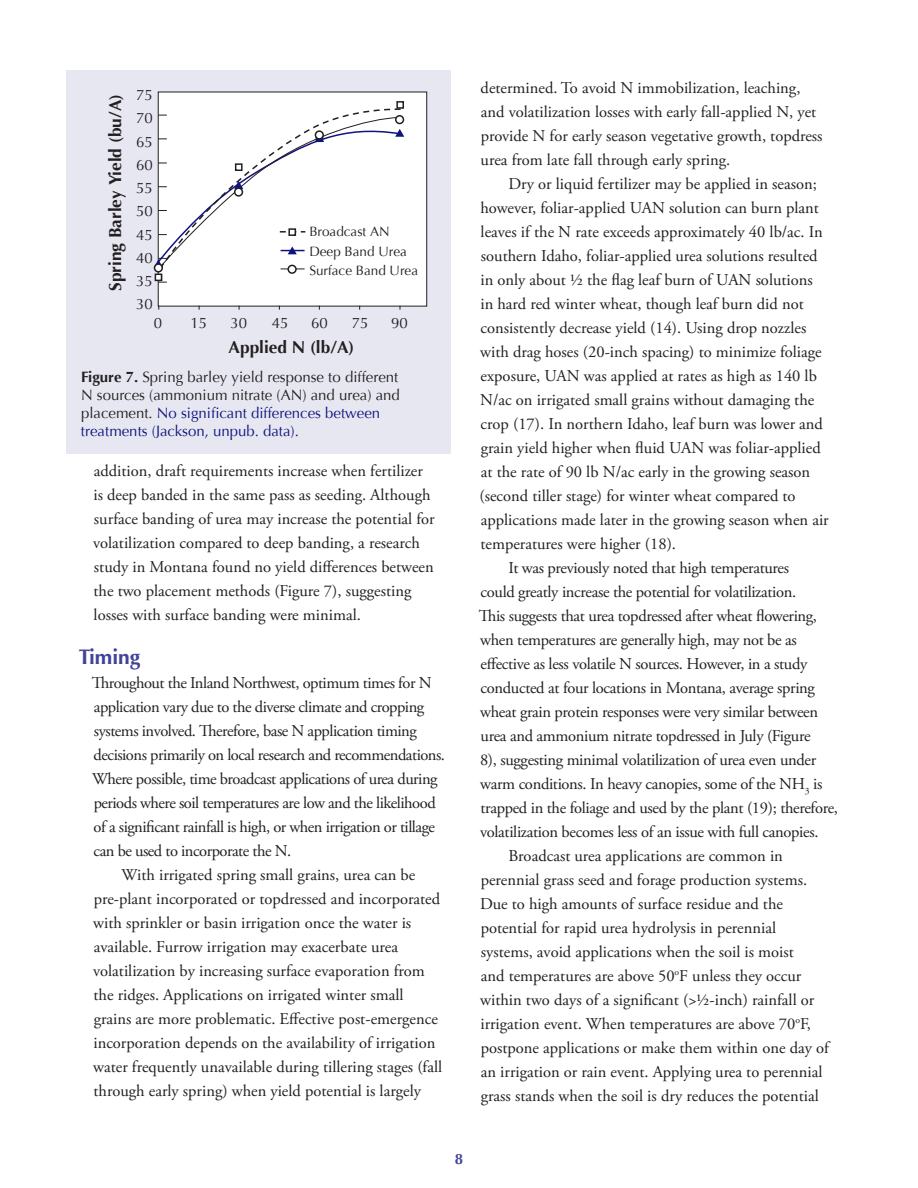
<style>
.page{position:relative;width:918px;height:1188px;background:#fff}
.page>*{position:absolute;margin:0;border:0;box-sizing:border-box;transform-origin:0 0}
.t1{font:700 21px "Optima";color:#404398}
.t2{font:700 17.25px "Optima";color:#231f20}
.t3{font:16.5px/24px "Adobe Garamond Pro";color:#231f20}
.t4{font:16.5px "Adobe Garamond Pro";letter-spacing:-.02em;color:#231f20}
.t5{font:16.5px "Adobe Garamond Pro";letter-spacing:-.03em;color:#231f20}
.t6{font:15px/23.2px "Optima";color:#231f20;text-align:justify}
.t7{font:700 15px "Optima";color:#404398}
.t8{font:13.5px/19.2px "Optima";color:#231f20}
.s1{font-weight:700}
.s2{color:#10147e}
</style>
<div class="page">
<div style="left:67px;top:70px;width:384px;height:384px;background:#e7e7f2"></div>
<div style="left:158px;top:92px;width:269px;height:214px;background:#fff"></div>
<div style="left:158px;top:92px;width:269px;height:214px;border:1px solid #231f20"></div>
<div style="left:396px;top:101px;width:8px;height:8px;border:2px solid #231f20"></div>
<svg style="left:154px;top:102px;width:250px;height:181px"></svg>
<p class="t2" style="left:105px;top:291px;width:198px;rotate:-90deg">Spring Barley Yield (bu/A)</p>
<p class="t6" style="left:136px;top:84px;width:18px">75<br>70<br>65<br>60<br>55<br>50<br>45<br>40<br>35<br>30</p>
<p class="t8" style="left:309px;top:222px;width:110px">Broadcast AN<br>Deep Band Urea<br>Surface Band Urea</p>
<p class="t6" style="left:154px;top:311px;width:10px">0</p>
<p class="t6" style="left:190px;top:311px;width:18px">15</p>
<p class="t6" style="left:230px;top:311px;width:18px">30</p>
<p class="t6" style="left:272px;top:311px;width:18px">45</p>
<p class="t6" style="left:311px;top:311px;width:18px">60</p>
<p class="t6" style="left:352px;top:311px;width:18px">75</p>
<p class="t6" style="left:391px;top:311px;width:18px">90</p>
<p class="t2" style="left:229px;top:337px;width:127px">Applied N (lb/A)</p>
<p class="t6" style="left:81px;top:368px;width:320px;line-height:18px;text-align:left"><span class="s1">Figure 7.</span> Spring barley yield response to different N sources (ammonium nitrate (AN) and urea) and placement. <span class="s2">No significant differences between treatments (Jackson, unpub. data).</span></p>
<p class="t3" style="left:93px;top:459px;width:343px">addition, draft requirements increase when fertilizer is deep banded in the same pass as seeding. Although surface banding of urea may increase the potential for volatilization compared to deep banding, a research study in Montana found no yield differences between the two placement methods (Figure 7), suggesting losses with surface banding were minimal.</p>
<p class="t1" style="left:79px;top:645px;width:63px">Timing</p>
<p class="t5" style="left:92px;top:673px;width:341px">Throughout the Inland Northwest, optimum times for N</p>
<p class="t5" style="left:94px;top:697px;width:332px">application vary due to the diverse climate and cropping</p>
<p class="t5" style="left:94px;top:721px;width:324px">systems involved. Therefore, base N application timing</p>
<p class="t5" style="left:94px;top:745px;width:353px">decisions primarily on local research and recommendations.</p>
<p class="t5" style="left:92px;top:769px;width:347px">Where possible, time broadcast applications of urea during</p>
<p class="t5" style="left:94px;top:793px;width:344px">periods where soil temperatures are low and the likelihood</p>
<p class="t5" style="left:94px;top:817px;width:343px">of a significant rainfall is high, or when irrigation or tillage</p>
<p class="t5" style="left:94px;top:841px;width:199px">can be used to incorporate the N.</p>
<p class="t3" style="left:121px;top:863px;width:295px">With irrigated spring small grains, urea can be</p>
<p class="t3" style="left:94px;top:887px;width:348px">pre-plant incorporated or topdressed and incorporated</p>
<p class="t3" style="left:93px;top:911px;width:320px">with sprinkler or basin irrigation once the water is</p>
<p class="t3" style="left:94px;top:935px;width:306px">available. Furrow irrigation may exacerbate urea</p>
<p class="t3" style="left:93px;top:959px;width:333px">volatilization by increasing surface evaporation from</p>
<p class="t3" style="left:93px;top:983px;width:312px">the ridges. Applications on irrigated winter small</p>
<p class="t3" style="left:94px;top:1007px;width:346px">grains are more problematic. Effective post-emergence</p>
<p class="t3" style="left:93px;top:1031px;width:343px">incorporation depends on the availability of irrigation</p>
<p class="t3" style="left:93px;top:1055px;width:351px">water frequently unavailable during tillering stages (fall</p>
<p class="t3" style="left:93px;top:1079px;width:329px">through early spring) when yield potential is largely</p>
<p class="t3" style="left:481px;top:76px;width:344px">determined. To avoid N immobilization, leaching, and volatilization losses with early fall-applied N, yet provide N for early season vegetative growth, topdress urea from late fall through early spring.</p>
<p class="t3" style="left:508px;top:172px;width:310px">Dry or liquid fertilizer may be applied in season;</p>
<p class="t3" style="left:480px;top:196px;width:340px">however, foliar-applied UAN solution can burn plant</p>
<p class="t3" style="left:481px;top:220px;width:344px">leaves if the N rate exceeds approximately 40 lb/ac. In</p>
<p class="t3" style="left:481px;top:244px;width:338px">southern Idaho, foliar-applied urea solutions resulted</p>
<p class="t3" style="left:480px;top:268px;width:334px">in only about ½ the flag leaf burn of UAN solutions</p>
<p class="t3" style="left:480px;top:292px;width:325px">in hard red winter wheat, though leaf burn did not</p>
<p class="t3" style="left:481px;top:316px;width:327px">consistently decrease yield (14). Using drop nozzles</p>
<p class="t3" style="left:480px;top:340px;width:343px">with drag hoses (20-inch spacing) to minimize foliage</p>
<p class="t3" style="left:481px;top:364px;width:338px">exposure, UAN was applied at rates as high as 140 lb</p>
<p class="t3" style="left:480px;top:388px;width:336px">N/ac on irrigated small grains without damaging the</p>
<p class="t3" style="left:481px;top:412px;width:344px">crop (17). In northern Idaho, leaf burn was lower and</p>
<p class="t3" style="left:481px;top:436px;width:342px">grain yield higher when fluid UAN was foliar-applied</p>
<p class="t3" style="left:481px;top:460px;width:331px">at the rate of 90 lb N/ac early in the growing season</p>
<p class="t3" style="left:479px;top:484px;width:318px">(second tiller stage) for winter wheat compared to</p>
<p class="t3" style="left:481px;top:508px;width:349px">applications made later in the growing season when air</p>
<p class="t3" style="left:480px;top:532px;width:197px">temperatures were higher (18).</p>
<p class="t4" style="left:508px;top:558px;width:282px">It was previously noted that high temperatures</p>
<p class="t4" style="left:481px;top:582px;width:317px">could greatly increase the potential for volatilization.</p>
<p class="t4" style="left:479px;top:606px;width:340px">This suggests that urea topdressed after wheat flowering,</p>
<p class="t4" style="left:480px;top:630px;width:318px">when temperatures are generally high, may not be as</p>
<p class="t4" style="left:481px;top:654px;width:328px">effective as less volatile N sources. However, in a study</p>
<p class="t4" style="left:481px;top:678px;width:336px">conducted at four locations in Montana, average spring</p>
<p class="t4" style="left:480px;top:702px;width:339px">wheat grain protein responses were very similar between</p>
<p class="t4" style="left:481px;top:726px;width:331px">urea and ammonium nitrate topdressed in July (Figure</p>
<p class="t4" style="left:480px;top:750px;width:338px">8), suggesting minimal volatilization of urea even under</p>
<p class="t4" style="left:480px;top:774px;width:344px">warm conditions. In heavy canopies, some of the NH<sub>3</sub> is</p>
<p class="t4" style="left:480px;top:798px;width:359px">trapped in the foliage and used by the plant (19); therefore,</p>
<p class="t4" style="left:480px;top:822px;width:340px">volatilization becomes less of an issue with full canopies.</p>
<p class="t3" style="left:508px;top:844px;width:276px">Broadcast urea applications are common in</p>
<p class="t3" style="left:481px;top:868px;width:328px">perennial grass seed and forage production systems.</p>
<p class="t3" style="left:480px;top:892px;width:304px">Due to high amounts of surface residue and the</p>
<p class="t3" style="left:481px;top:916px;width:297px">potential for rapid urea hydrolysis in perennial</p>
<p class="t3" style="left:481px;top:940px;width:315px">systems, avoid applications when the soil is moist</p>
<p class="t3" style="left:481px;top:964px;width:322px">and temperatures are above 50<sup>o</sup>F unless they occur</p>
<p class="t3" style="left:480px;top:988px;width:336px">within two days of a significant (&gt;½-inch) rainfall or</p>
<p class="t3" style="left:480px;top:1012px;width:332px">irrigation event. When temperatures are above 70<sup>o</sup>F,</p>
<p class="t3" style="left:481px;top:1036px;width:350px">postpone applications or make them within one day of</p>
<p class="t3" style="left:481px;top:1060px;width:343px">an irrigation or rain event. Applying urea to perennial</p>
<p class="t3" style="left:481px;top:1084px;width:340px">grass stands when the soil is dry reduces the potential</p>
<p class="t7" style="left:455px;top:1150px;width:10px">8</p>
</div>
